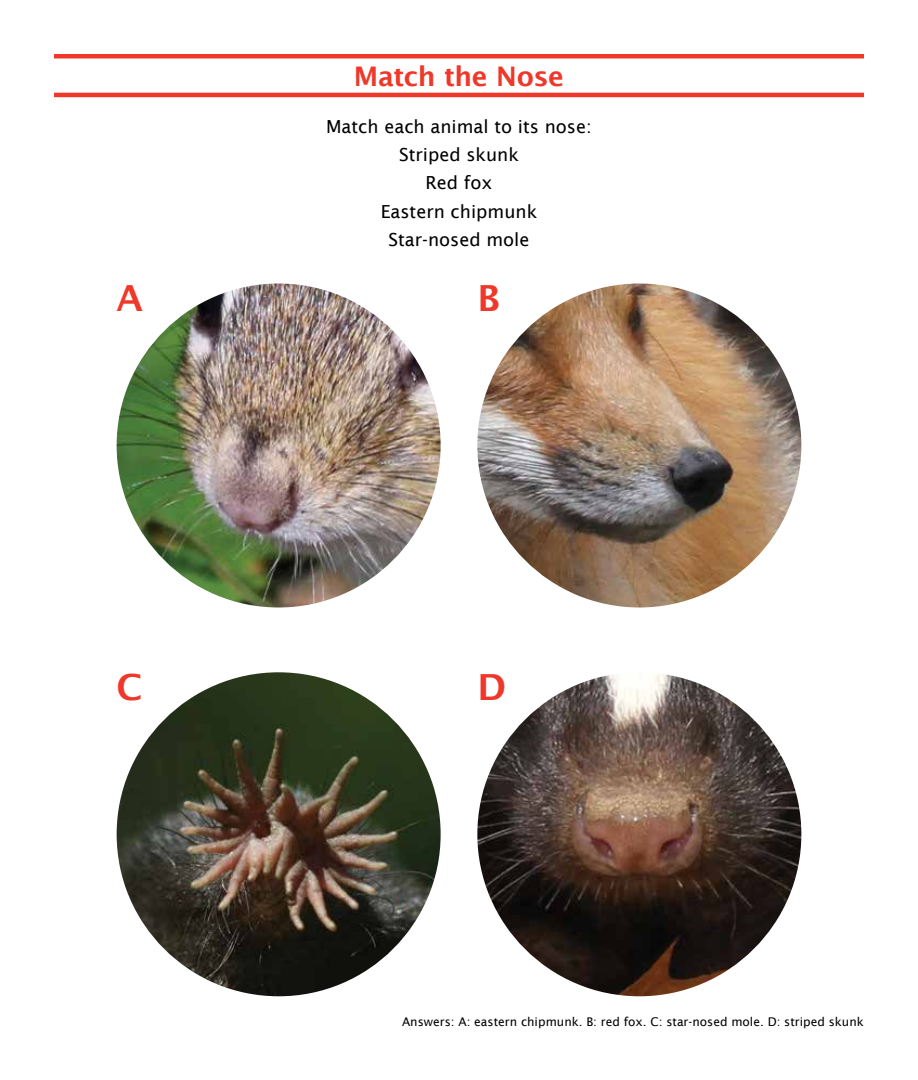
<style>
.page{position:relative;width:918px;height:1080px;background:#fff}
.page>*{position:absolute;margin:0;border:0;box-sizing:border-box;transform-origin:0 0}
.t1{font:600 36px "Lucida Sans";color:#ef3829}
.t2{font:600 27px "Lucida Sans";letter-spacing:-.02em;color:#ef3829}
.t3{font:18px/28.3px "Lucida Sans";color:#000;text-align:center}
.t4{font:12px "Lucida Sans";color:#000}
</style>
<div class="page">
<img style="left:117px;top:284px;width:324px;height:324px;border-radius:162px">
<img style="left:477px;top:284px;width:324px;height:324px;border-radius:162px">
<img style="left:117px;top:672px;width:324px;height:324px;border-radius:162px">
<img style="left:477px;top:672px;width:324px;height:324px;border-radius:162px">
<hr style="left:54px;top:93px;width:810px;height:4px;background:#ef3829">
<hr style="left:54px;top:54px;width:810px;height:4px;background:#ef3829">
<h2 class="t2" style="left:354px;top:61px;width:212px">Match the Nose</h2>
<p class="t3" style="left:326px;top:112px;width:267px">Match each animal to its nose:<br>Striped skunk<br>Red fox<br>Eastern chipmunk<br>Star-nosed mole</p>
<h1 class="t1" style="left:117px;top:278px;width:28px">A</h1>
<h1 class="t1" style="left:477px;top:278px;width:24px">B</h1>
<h1 class="t1" style="left:117px;top:667px;width:27px">C</h1>
<h1 class="t1" style="left:477px;top:667px;width:30px">D</h1>
<p class="t4" style="left:402px;top:1015px;width:463px">Answers: A: eastern chipmunk. B: red fox. C: star-nosed mole. D: striped skunk</p>
</div>
